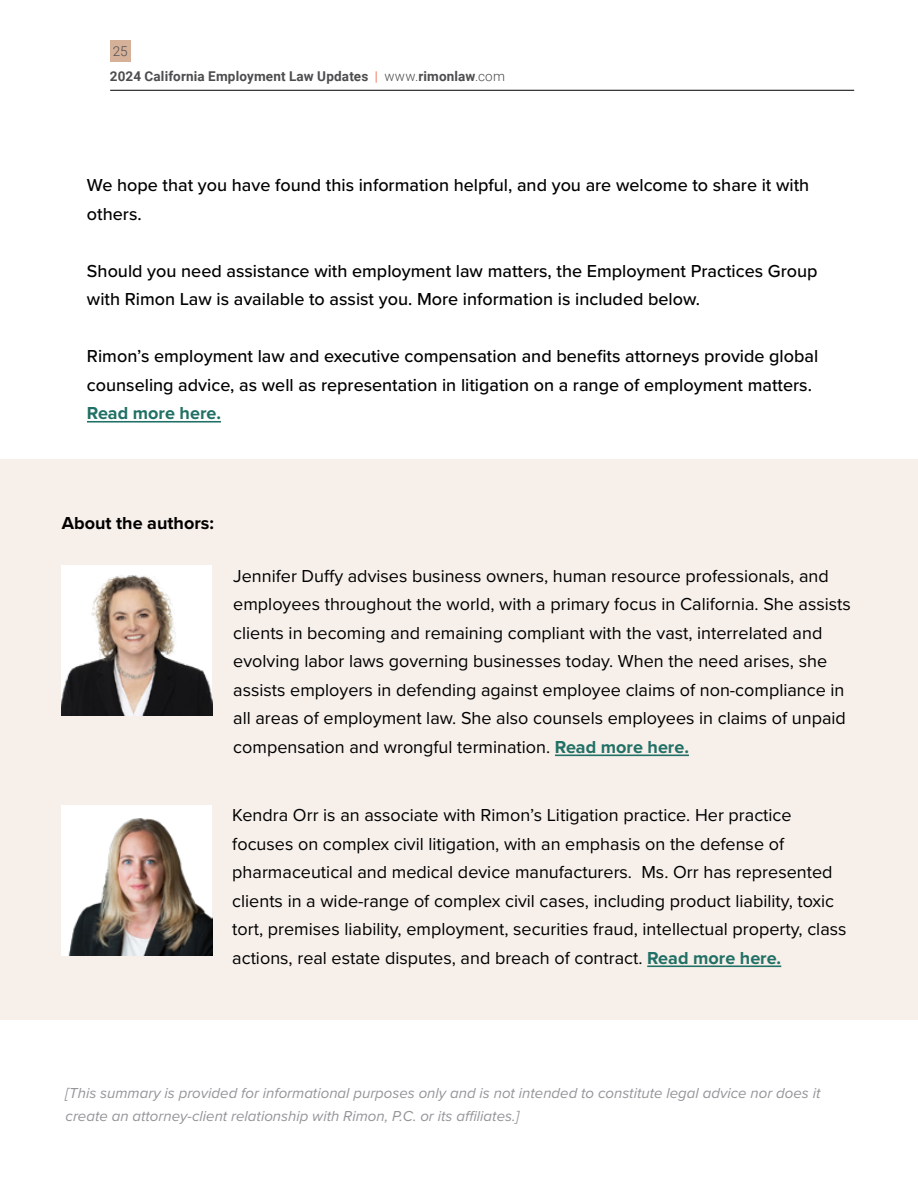
<style>
.page{position:relative;width:918px;height:1188px;background:#fff}
.page>*{position:absolute;margin:0;border:0;box-sizing:border-box;transform-origin:0 0}
.t1{font:18px/28.5px "Proxima Nova";color:#000}
.t2{font:500 18px/28.5px "Proxima Nova";color:#000}
.t3{font:700 18px "Proxima Nova";color:#000}
.t4{font:700 18px "Proxima Nova";color:#217065}
.t5{font:italic 15px/22.5px "Proxima Nova";color:#939598}
.t6{font:700 13.5px/24.8px "Roboto";letter-spacing:.01em;color:#4d4d4f}
.s1{font-weight:300}
.s2{font-weight:300;color:#f04e23}
.s3{font-weight:700;color:#217065}
</style>
<div class="page">
<div style="left:110px;top:40px;width:21px;height:22px;background:#d6b19a"></div>
<hr style="left:110px;top:90px;width:744px;height:1px;background:#000">
<div style="left:0;top:459px;width:918px;height:561px;background:#f6efea"></div>
<hr style="left:555px;top:755px;width:134px;height:1px;background:#217065">
<hr style="left:647px;top:965px;width:134px;height:2px;background:#217065">
<img style="left:62px;top:565px;width:150px;height:151px">
<svg style="left:62px;top:805px;width:150px;height:3px"></svg>
<img style="left:62px;top:808px;width:150px;height:147px">
<hr style="left:87px;top:421px;width:134px;height:2px;background:#217065">
<p class="t6" style="left:110px;top:38px;width:397px"><span class="s1">25<br></span>2024 California Employment Law Updates <span class="s2">|</span> <span class="s1">www.</span>rimonlaw<span class="s1">.com</span></p>
<p class="t2" style="left:87px;top:170px;width:724px">We hope that you have found this information helpful, and you are welcome to share it with others.</p>
<p class="t2" style="left:87px;top:256px;width:732px">Should you need assistance with employment law matters, the Employment Practices Group with Rimon Law is available to assist you. More information is included below.</p>
<p class="t2" style="left:87px;top:341px;width:733px">Rimon’s employment law and executive compensation and benefits attorneys provide global counseling advice, as well as representation in litigation on a range of employment matters.</p>
<p class="t4" style="left:87px;top:400px;width:135px">Read more here.</p>
<p class="t3" style="left:62px;top:510px;width:154px">About the authors:</p>
<p class="t1" style="left:233px;top:561px;width:619px">Jennifer Duffy advises business owners, human resource professionals, and employees throughout the world, with a primary focus in California. She assists clients in becoming and remaining compliant with the vast, interrelated and evolving labor laws governing businesses today. When the need arises, she assists employers in defending against employee claims of non-compliance in all areas of employment law. She also counsels employees in claims of unpaid compensation and wrongful termination. <span class="s3">Read more here.</span></p>
<p class="t1" style="left:232px;top:800px;width:616px">Kendra Orr is an associate with Rimon’s Litigation practice. Her practice focuses on complex civil litigation, with an emphasis on the defense of pharmaceutical and medical device manufacturers. Ms. Orr has represented clients in a wide-range of complex civil cases, including product liability, toxic tort, premises liability, employment, securities fraud, intellectual property, class actions, real estate disputes, and breach of contract. <span class="s3">Read more here.</span></p>
<p class="t5" style="left:66px;top:1081px;width:756px">[This summary is provided for informational purposes only and is not intended to constitute legal advice nor does it create an attorney-client relationship with Rimon, P.C. or its affiliates.]</p>
</div>
